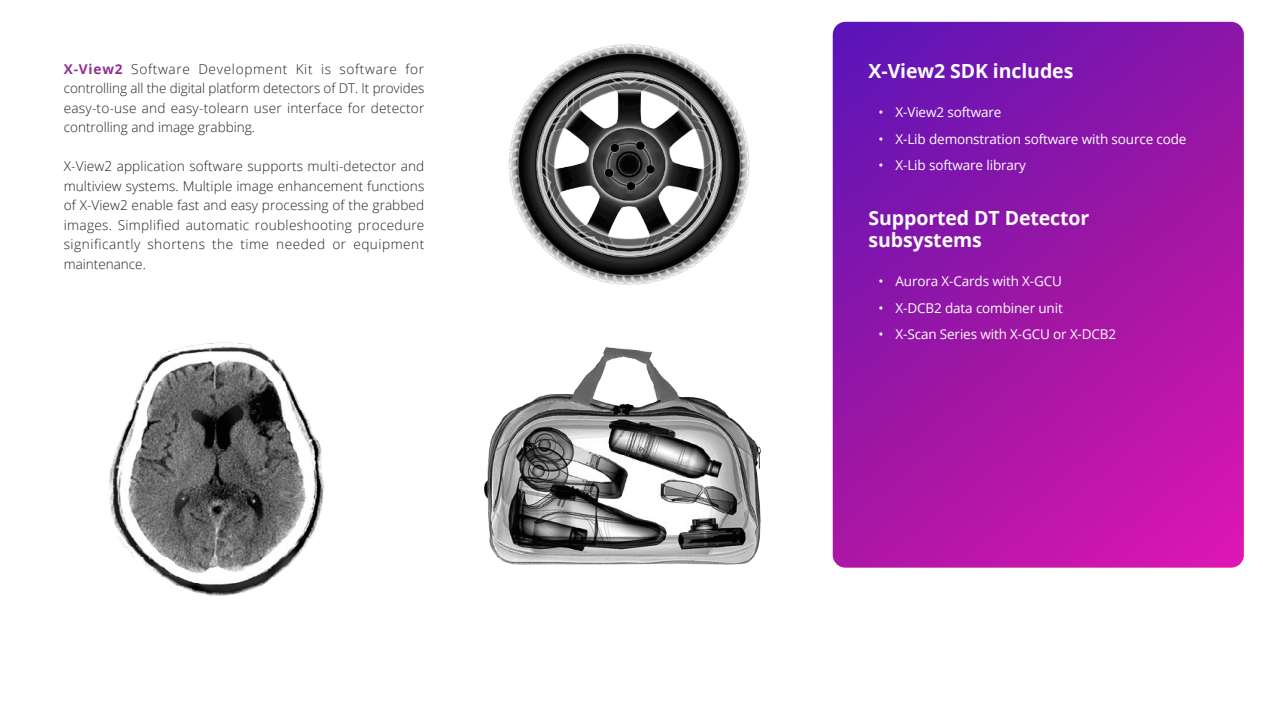
<style>
.page{position:relative;width:1263px;height:711px;background:#fff}
.page>*{position:absolute;margin:0;border:0;box-sizing:border-box;transform-origin:0 0}
.Paivaykset_pieni_him{font:700 19.5px/22.5px "Open Sans";letter-spacing:-.005em;color:#fff}
.Paragraph_Style_2{font:300 13.5px/19.5px "Open Sans";letter-spacing:.015em;color:#231f20;text-align:justify}
.t1{font:13.5px "Open Sans";letter-spacing:-.01em;color:#fff}
.s1{font-weight:700;color:#8d3092}
</style>
<div class="page">
<svg style="left:833px;top:22px;width:411px;height:545px;background:#9b15a9"></svg>
<img style="left:508px;top:44px;width:242px;height:241px">
<img style="left:109px;top:342px;width:216px;height:253px">
<img style="left:484px;top:347px;width:277px;height:218px">
<p class="Paragraph_Style_2" style="left:64px;top:58px;width:362px"><span class="s1">X-View2</span> Software Development Kit is software for controlling all the digital platform detectors of DT. It provides easy-to-use and easy-tolearn user interface for detector controlling and image grabbing.</p>
<p class="Paragraph_Style_2" style="left:64px;top:156px;width:362px">X-View2 application software supports multi-detector and multiview systems. Multiple image enhancement functions of X-View2 enable fast and easy processing of the grabbed images. Simplified automatic roubleshooting procedure significantly shortens the time needed or equipment maintenance.</p>
<p class="Paivaykset_pieni_him" style="left:868px;top:60px;width:206px">X-View2 SDK includes</p>
<p class="t1" style="left:878px;top:103px;width:124px">• X-View2 software</p>
<p class="t1" style="left:878px;top:129px;width:309px">• X-Lib demonstration software with source code</p>
<p class="t1" style="left:878px;top:156px;width:149px">• X-Lib software library</p>
<p class="Paivaykset_pieni_him" style="left:868px;top:206px;width:222px">Supported DT Detector subsystems</p>
<p class="t1" style="left:878px;top:272px;width:185px">• Aurora X-Cards with X-GCU</p>
<p class="t1" style="left:878px;top:298px;width:186px">• X-DCB2 data combiner unit</p>
<p class="t1" style="left:878px;top:325px;width:239px">• X-Scan Series with X-GCU or X-DCB2</p>
</div>
